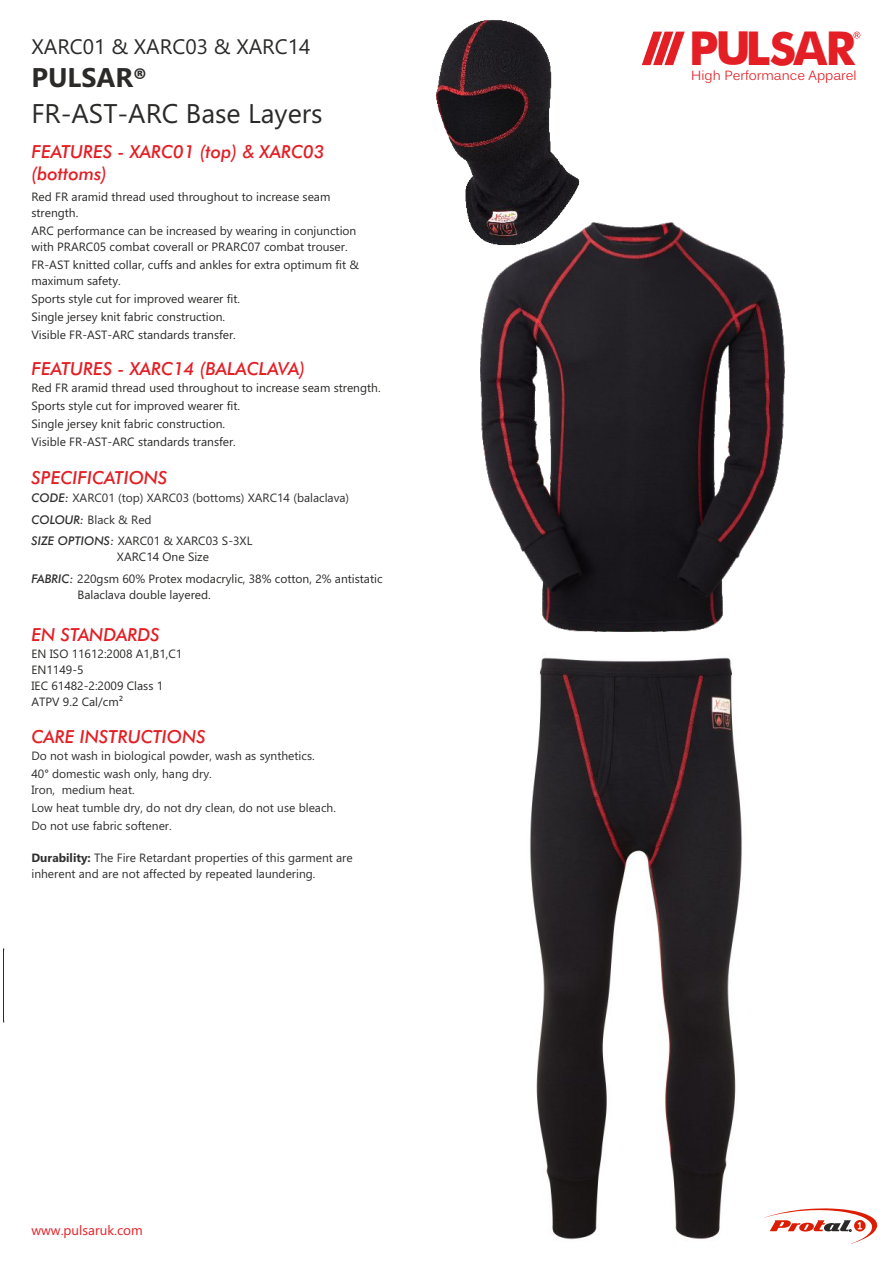
<style>
.page{position:relative;width:893px;height:1263px;background:#fff}
.page>*{position:absolute;margin:0;border:0;box-sizing:border-box;transform-origin:0 0}
.t1{font:700 46.8px "Futura BT";color:#e31e24}
.t2{font:27px/36.5px "Ebrima";color:#2b2a29}
.t3{font:21px "Ebrima";color:#2b2a29}
.t4{font:italic 500 18px/21.6px "Futura BT";color:#e31e24}
.t5{font:13.5px "Ebrima";color:#e31e24}
.t6{font:13.2px "Kalinga";color:#e31e24}
.t7{font:12px/15.9px "Ebrima";color:#2b2a29}
.t8{font:12px/18px "Ebrima";color:#303030}
.s1{font-weight:700}
.s2{font-family:"Calibri";font-weight:700}
.s3{font-family:"Futura BT";font-weight:500;font-style:italic}
.s4{color:#2b2a29}
.s5{font-family:"Futura BT";font-weight:500;font-style:italic;color:#303030}
.s6{font-size:45.6px}
</style>
<div class="page">
<svg style="left:642px;top:32px;width:43px;height:33px"></svg>
<svg style="left:853px;top:32px;width:7px;height:6px"></svg>
<svg style="left:764px;top:1208px;width:114px;height:36px"></svg>
<hr style="left:3px;top:949px;width:1px;height:71px;background:#2b2a29">
<img style="left:480px;top:222px;width:305px;height:410px">
<img style="left:530px;top:657px;width:212px;height:583px">
<img style="left:435px;top:20px;width:149px;height:230px">
<h3 class="t3" style="left:31px;top:39px;width:281px">XARC01 &amp; XARC03 &amp; XARC14</h3>
<h2 class="t2" style="left:31px;top:62px;width:293px"><span class="s1">PULSAR</span><span class="s2">®<br></span>FR-AST-ARC Base Layers</h2>
<h3 class="t4" style="left:31px;top:143px;width:294px">FEATURES - XARC01 (top) &amp; XARC03 (bottoms)</h3>
<p class="t7" style="left:31px;top:190px;width:300px">Red FR aramid thread used throughout to increase seam strength.</p>
<p class="t7" style="left:31px;top:224px;width:326px">ARC performance can be increased by wearing in conjunction with PRARC05 combat coverall or PRARC07 combat trouser.</p>
<p class="t7" style="left:31px;top:258px;width:329px">FR-AST knitted collar, cuffs and ankles for extra optimum fit &amp; maximum safety.</p>
<p class="t7" style="left:31px;top:291px;width:210px;line-height:18px">Sports style cut for improved wearer fit.<br>Single jersey knit fabric construction.<br>Visible FR-AST-ARC standards transfer.</p>
<h3 class="t4" style="left:31px;top:359px;width:275px">FEATURES - XARC14 (BALACLAVA)</h3>
<p class="t7" style="left:31px;top:380px;width:351px;line-height:18px">Red FR aramid thread used throughout to increase seam strength.<br>Sports style cut for improved wearer fit.<br>Single jersey knit fabric construction.<br>Visible FR-AST-ARC standards transfer.</p>
<h3 class="t4" style="left:31px;top:469px;width:138px">SPECIFICATIONS</h3>
<p class="t8" style="left:31px;top:488px;width:319px;line-height:21.6px"><span class="s3">CODE:</span> XARC01 (top) XARC03 (bottoms) XARC14 (balaclava)<br><span class="s3">COLOUR:</span> Black &amp; Red<br><span class="s3">SIZE OPTIONS:</span> <span class="s4">XARC01 &amp; XARC03 S-3XL</span></p>
<p class="t7" style="left:31px;top:547px;width:353px;line-height:21.9px;text-indent:85px">XARC14 One Size<br><span class="s5">FABRIC:</span> 220gsm 60% Protex modacrylic, 38% cotton, 2% antistatic</p>
<p class="t7" style="left:77px;top:588px;width:135px">Balaclava double layered.</p>
<h3 class="t4" style="left:31px;top:626px;width:130px">EN STANDARDS</h3>
<p class="t7" style="left:31px;top:647px;width:152px">EN ISO 11612:2008 A1,B1,C1<br>EN1149-5<br>IEC 61482-2:2009 Class 1<br>ATPV 9.2 Cal/cm²</p>
<h3 class="t4" style="left:31px;top:727px;width:176px">CARE INSTRUCTIONS</h3>
<p class="t8" style="left:31px;top:748px;width:285px">Do not wash in biological powder, wash as synthetics.<br>40<span class="s4">°</span> domestic wash only, hang dry.</p>
<p class="t8" style="left:31px;top:782px;width:306px">Iron, medium heat.<br>Low heat tumble dry, do not dry clean, do not use bleach.<br>Do not use fabric softener.</p>
<p class="t8" style="left:31px;top:850px;width:323px;line-height:15.9px"><span class="s1">Durability:</span> The Fire Retardant properties of this garment are inherent and are not affected by repeated laundering.</p>
<p class="t5" style="left:31px;top:1225px;width:113px">www.pulsaruk.com</p>
<h1 class="t1" style="left:689px;top:30px;width:168px">P<span class="s6">U</span>L<span class="s6">S</span>AR</h1>
<p class="t6" style="left:691px;top:67px;width:167px">High Performance Apparel</p>
</div>
